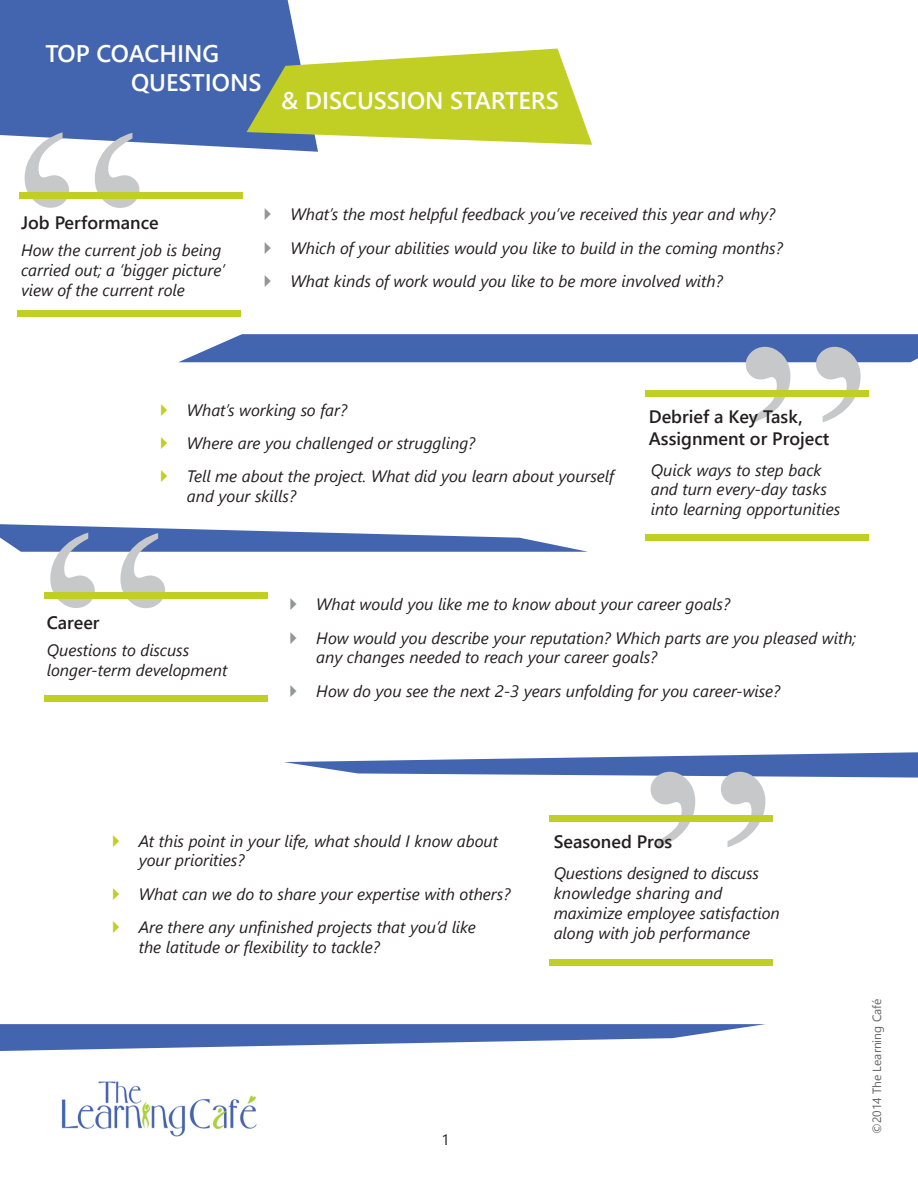
<style>
.page{position:relative;width:918px;height:1188px;background:#fff}
.page>*{position:absolute;margin:0;border:0;box-sizing:border-box;transform-origin:0 0}
.t1{font:300px "Times New Roman";color:#c7c8ca}
.t2{font:600 24px/28.8px "Segoe UI";color:#fff}
.t3{font:600 18px/21.6px "Segoe UI";color:#231f20}
.t4{font:italic 16.5px/19.8px "Segoe UI";color:#231f20}
.t5{font:15px "Segoe UI";color:#231f20}
.t6{font:12px "Segoe UI";color:#636366}
</style>
<div class="page">
<svg style="left:284px;top:752px;width:634px;height:26px"></svg>
<svg style="left:0;top:524px;width:588px;height:28px"></svg>
<svg style="left:0;top:0;width:318px;height:152px;background:#5473b7"></svg>
<svg style="left:179px;top:334px;width:739px;height:28px;background:#4c6cb3"></svg>
<div style="left:19px;top:192px;width:223px;height:7px;background:#c1ce23"></div>
<div style="left:17px;top:310px;width:223px;height:7px;background:#c1ce23"></div>
<div style="left:645px;top:391px;width:223px;height:6px;background:#c1ce23"></div>
<div style="left:645px;top:534px;width:223px;height:7px;background:#c1ce23"></div>
<svg style="left:247px;top:49px;width:345px;height:96px;background:#bfcc51"></svg>
<div style="left:45px;top:593px;width:223px;height:6px;background:#c1ce23"></div>
<div style="left:45px;top:695px;width:223px;height:7px;background:#c1ce23"></div>
<div style="left:550px;top:815px;width:223px;height:7px;background:#c1ce23"></div>
<div style="left:550px;top:959px;width:223px;height:7px;background:#c1ce23"></div>
<svg style="left:0;top:1024px;width:765px;height:27px"></svg>
<img style="left:61px;top:1081px;width:196px;height:56px">
<p class="t2" style="left:131px;top:38px;width:132px;text-indent:-86px">TOP COACHING<br>QUESTIONS</p>
<p class="t1" style="left:15px;top:24px;width:135px">“</p>
<p class="t3" style="left:21px;top:211px;width:139px">Job Performance</p>
<p class="t4" style="left:21px;top:240px;width:205px">How the current job is being carried out; a ‘bigger picture’ view of the current role</p>
<p class="t2" style="left:281px;top:85px;width:279px">&amp; DISCUSSION STARTERS</p>
<p class="t4" style="left:291px;top:204px;width:486px">What’s the most helpful feedback you’ve received this year and why?</p>
<p class="t4" style="left:291px;top:237px;width:494px">Which of your abilities would you like to build in the coming months?</p>
<p class="t4" style="left:291px;top:270px;width:434px">What kinds of work would you like to be more involved with?</p>
<p class="t4" style="left:187px;top:399px;width:162px">What’s working so far?</p>
<p class="t4" style="left:187px;top:432px;width:290px">Where are you challenged or struggling?</p>
<p class="t4" style="left:187px;top:466px;width:429px">Tell me about the project. What did you learn about yourself and your skills?</p>
<p class="t1" style="left:736px;top:238px;width:135px">”</p>
<p class="t3" style="left:649px;top:405px;width:182px">Debrief a Key Task,<br>Assignment or Project</p>
<p class="t4" style="left:651px;top:459px;width:191px">Quick ways to step back and turn every-day tasks into learning opportunities</p>
<p class="t1" style="left:40px;top:424px;width:135px">“</p>
<p class="t3" style="left:47px;top:611px;width:54px">Career</p>
<p class="t4" style="left:47px;top:640px;width:182px">Questions to discuss longer-term development</p>
<p class="t4" style="left:316px;top:594px;width:415px">What would you like me to know about your career goals?</p>
<p class="t4" style="left:316px;top:627px;width:541px">How would you describe your reputation? Which parts are you pleased with; any changes needed to reach your career goals?</p>
<p class="t4" style="left:316px;top:680px;width:466px">How do you see the next 2-3 years unfolding for you career-wise?</p>
<p class="t4" style="left:139px;top:830px;width:361px">At this point in your life, what should I know about your priorities?</p>
<p class="t4" style="left:139px;top:883px;width:373px">What can we do to share your expertise with others?</p>
<p class="t4" style="left:139px;top:917px;width:339px">Are there any unfinished projects that you’d like the latitude or flexibility to tackle?</p>
<p class="t1" style="left:641px;top:663px;width:135px">”</p>
<p class="t3" style="left:554px;top:830px;width:120px">Seasoned Pros</p>
<p class="t4" style="left:554px;top:863px;width:228px">Questions designed to discuss knowledge sharing and maximize employee satisfaction along with job performance</p>
<p class="t5" style="left:442px;top:1128px;width:10px">1</p>
<p class="t6" style="left:868px;top:1134px;width:137px;rotate:-90deg">©2014 The Learning Café</p>
</div>
